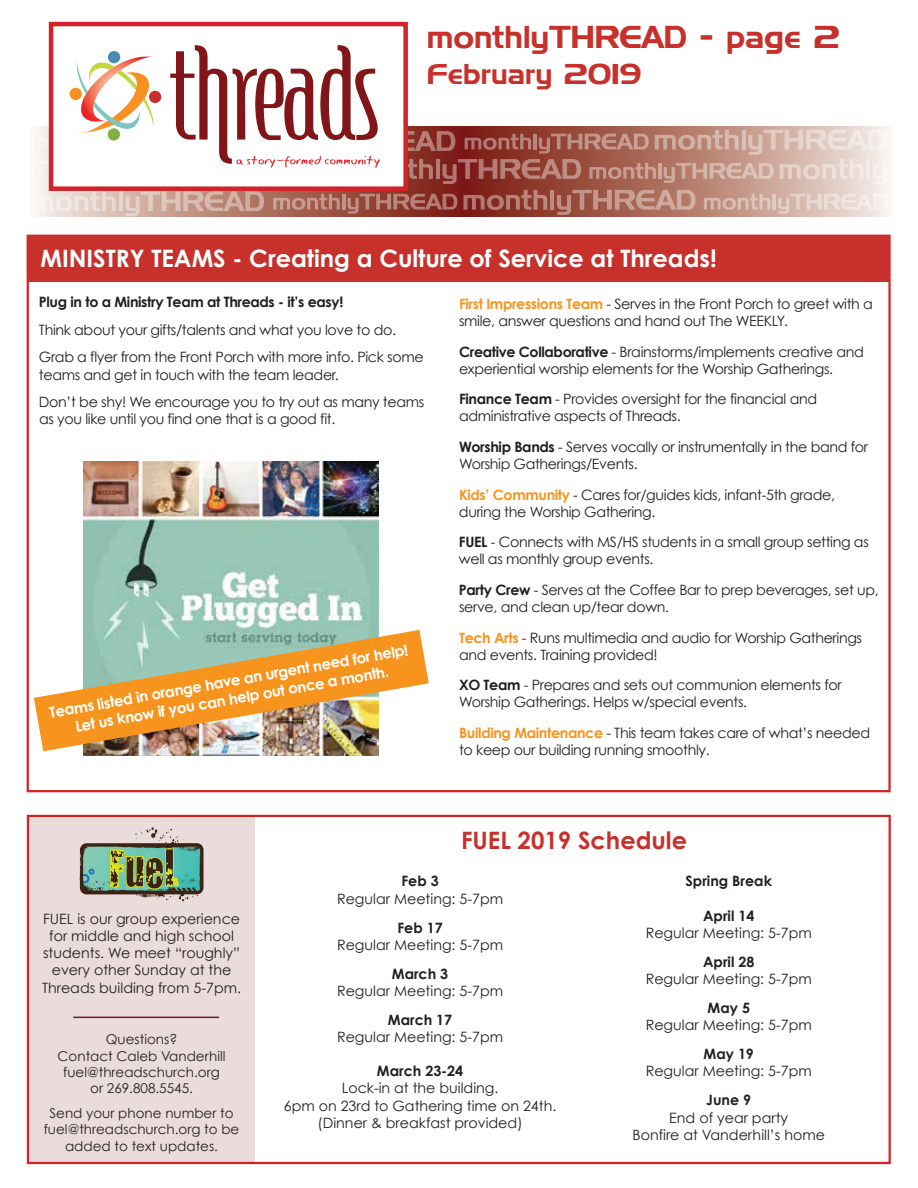
<style>
.page{position:relative;width:918px;height:1188px;background:#fff}
.page>*{position:absolute;margin:0;border:0;box-sizing:border-box;transform-origin:0 0}
.t1{font:43.2px "You Are Loved";color:#3c2415}
.t2{font:31.5px "Denmark";color:#c8312b}
.t3{font:28.5px "Denmark";color:#c8312b}
.t4{font:700 24px "Century Gothic";color:#fff}
.t5{font:700 24px "Century Gothic";color:#c8312b}
.t6{font:700 15px/18px "Century Gothic";color:#fff;text-align:center}
.t7{font:14.25px/17.1px "Century Gothic";letter-spacing:-.025em;color:#231f20}
.t8{font:14.25px/17.1px "Century Gothic";color:#231f20;text-align:center}
.t9{font:700 14.25px "Century Gothic";color:#231f20}
.t10{font:700 14.25px "Century Gothic";letter-spacing:-.025em;color:#231f20}
.t11{font:13.5px/16.2px "Century Gothic";color:#231f20;text-align:center}
.s1{font-weight:700;color:#f7941e}
.s2{font-weight:700}
</style>
<div class="page">
<div style="left:49px;top:22px;width:359px;height:169px;background:#fff;border:4px solid #d32329"></div>
<svg style="left:34px;top:45px;width:854px;height:171px"></svg>
<div style="left:29px;top:816px;width:226px;height:347px;background:#ebdcdc"></div>
<div style="left:27px;top:815px;width:864px;height:349px;border:2px solid #d32329"></div>
<svg style="left:80px;top:827px;width:124px;height:75px"></svg>
<hr style="left:73px;top:1017px;width:146px;height:1px;background:#7b1515">
<div style="left:28px;top:237px;width:862px;height:45px;background:#c8312b"></div>
<img style="left:84px;top:461px;width:295px;height:294px">
<img style="left:34px;top:630px;width:395px;height:121px">
<h2 class="t2" style="left:427px;top:18px;width:415px">monthlyTHREAD - page 2</h2>
<h3 class="t3" style="left:427px;top:57px;width:217px">February 2019</h3>
<h3 class="t4" style="left:41px;top:243px;width:678px">MINISTRY TEAMS - Creating a Culture of Service at Threads!</h3>
<p class="t10" style="left:39px;top:293px;width:306px">Plug in to a Ministry Team at Threads - it’s easy!</p>
<p class="t7" style="left:39px;top:316px;width:386px;line-height:27.6px">Think about your gifts/talents and what you love to do.<br>Grab a flyer from the Front Porch with more info. Pick some</p>
<p class="t7" style="left:39px;top:360px;width:387px;line-height:27.6px">teams and get in touch with the team leader.<br>Don’t be shy! We encourage you to try out as many teams</p>
<p class="t7" style="left:39px;top:410px;width:298px">as you like until you find one that is a good fit.</p>
<p class="t7" style="left:459px;top:295px;width:415px"><span class="s1">First Impressions Team</span> - Serves in the Front Porch to greet with a smile, answer questions and hand out The WEEKLY.</p>
<p class="t7" style="left:459px;top:343px;width:406px"><span class="s2">Creative Collaborative</span> - Brainstorms/implements creative and experiential worship elements for the Worship Gatherings.</p>
<p class="t7" style="left:459px;top:390px;width:360px"><span class="s2">Finance Team</span> - Provides oversight for the financial and administrative aspects of Threads.</p>
<p class="t7" style="left:459px;top:438px;width:411px"><span class="s2">Worship Bands</span> - Serves vocally or instrumentally in the band for<br>Worship Gatherings/Events.</p>
<p class="t7" style="left:459px;top:486px;width:378px"><span class="s1">Kids’ Community</span> - Cares for/guides kids, infant-5th grade, during the Worship Gathering.</p>
<p class="t7" style="left:459px;top:533px;width:411px"><span class="s2">FUEL</span> - Connects with MS/HS students in a small group setting as well as monthly group events.</p>
<p class="t7" style="left:459px;top:581px;width:421px"><span class="s2">Party Crew</span> - Serves at the Coffee Bar to prep beverages, set up, serve, and clean up/tear down.</p>
<p class="t7" style="left:459px;top:629px;width:405px"><span class="s1">Tech Arts</span> - Runs multimedia and audio for Worship Gatherings and events. Training provided!</p>
<p class="t7" style="left:459px;top:676px;width:384px"><span class="s2">XO Team</span> - Prepares and sets out communion elements for<br>Worship Gatherings. Helps w/special events.</p>
<p class="t7" style="left:459px;top:724px;width:413px"><span class="s1">Building Maintenance</span> - This team takes care of what’s needed to keep our building running smoothly.</p>
<p class="t6" style="left:48px;top:703px;width:365px;rotate:-10deg">Teams listed in orange have an urgent need for help!<br>Let us know if you can help out once a month.</p>
<h1 class="t1" style="left:108px;top:839px;width:73px">FueL</h1>
<p class="t8" style="left:42px;top:910px;width:201px">FUEL is our group experience for middle and high school students. We meet “roughly” every other Sunday at the<br>Threads building from 5-7pm.</p>
<p class="t11" style="left:58px;top:1031px;width:169px">Questions?<br>Contact Caleb Vanderhill fuel@threadschurch.org or 269.808.5545.</p>
<p class="t11" style="left:44px;top:1105px;width:197px">Send your phone number to fuel@threadschurch.org to be added to text updates.</p>
<h3 class="t5" style="left:461px;top:826px;width:228px">FUEL 2019 Schedule</h3>
<p class="t9" style="left:401px;top:872px;width:39px">Feb 3</p>
<p class="t8" style="left:337px;top:890px;width:168px">Regular Meeting: 5-7pm</p>
<p class="t9" style="left:397px;top:919px;width:47px">Feb 17</p>
<p class="t8" style="left:337px;top:936px;width:168px">Regular Meeting: 5-7pm</p>
<p class="t9" style="left:392px;top:965px;width:58px">March 3</p>
<p class="t8" style="left:337px;top:982px;width:168px">Regular Meeting: 5-7pm</p>
<p class="t9" style="left:388px;top:1011px;width:66px">March 17</p>
<p class="t8" style="left:337px;top:1028px;width:168px">Regular Meeting: 5-7pm</p>
<p class="t9" style="left:377px;top:1062px;width:88px">March 23-24</p>
<p class="t8" style="left:284px;top:1080px;width:274px">Lock-in at the building.<br>6pm on 23rd to Gathering time on 24th. (Dinner &amp; breakfast provided)</p>
<p class="t9" style="left:686px;top:872px;width:88px">Spring Break</p>
<p class="t9" style="left:703px;top:907px;width:53px">April 14</p>
<p class="t8" style="left:646px;top:924px;width:168px">Regular Meeting: 5-7pm</p>
<p class="t9" style="left:703px;top:953px;width:53px">April 28</p>
<p class="t8" style="left:646px;top:970px;width:168px">Regular Meeting: 5-7pm</p>
<p class="t9" style="left:708px;top:999px;width:44px">May 5</p>
<p class="t8" style="left:646px;top:1016px;width:168px">Regular Meeting: 5-7pm</p>
<p class="t9" style="left:704px;top:1045px;width:52px">May 19</p>
<p class="t8" style="left:646px;top:1062px;width:168px">Regular Meeting: 5-7pm</p>
<p class="t9" style="left:706px;top:1091px;width:47px">June 9</p>
<p class="t8" style="left:632px;top:1109px;width:194px">End of year party<br>Bonfire at Vanderhill’s home</p>
</div>
